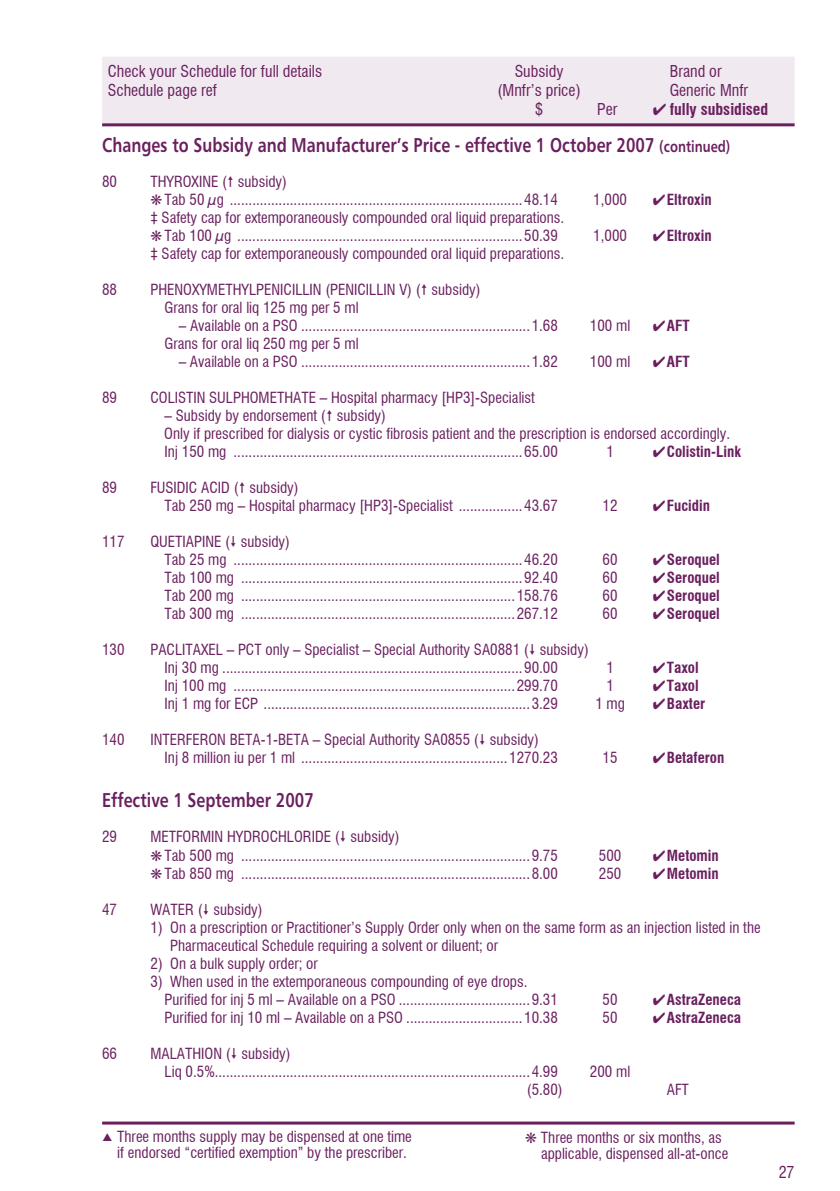
<style>
.page{position:relative;width:840px;height:1191px;background:#fff}
.page>*{position:absolute;margin:0;border:0;box-sizing:border-box;transform-origin:0 0}
.t1{font:20px "Humanist 777 Bold BT";color:#6a205f;scale:.8 1}
.t2{font:condensed 16px "Swiss 721 BT";color:#6a205f}
.t3{font:700 condensed 16px "Swiss 721 BT";color:#6a205f}
.t4{font:condensed 15px/18px "Swiss 721 BT";color:#6a205f}
.t5{font:700 condensed 15px "Swiss 721 BT";color:#6a205f}
.s1{font-size:16px}
</style>
<div class="page">
<hr style="left:102px;top:1121px;width:692px;height:3px;background:#6a205f">
<div style="left:103px;top:58px;width:690px;height:65px;background:#f0e9ef"></div>
<div style="left:102px;top:57px;width:692px;height:67px;border:2px solid #f0e9ef"></div>
<hr style="left:102px;top:123px;width:692px;height:3px;background:#6a205f">
<p class="t2" style="left:108px;top:61px;width:216px">Check your Schedule for full details</p>
<p class="t2" style="left:514px;top:61px;width:50px">Subsidy</p>
<p class="t2" style="left:669px;top:61px;width:53px">Brand or</p>
<p class="t2" style="left:108px;top:80px;width:111px">Schedule page ref</p>
<p class="t2" style="left:497px;top:80px;width:85px">(Mnfr’s price)</p>
<p class="t2" style="left:669px;top:80px;width:80px">Generic Mnfr</p>
<p class="t2" style="left:535px;top:100px;width:9px">$</p>
<p class="t2" style="left:597px;top:100px;width:22px">Per</p>
<p class="t3" style="left:652px;top:100px;width:117px">✔ fully subsidised</p>
<h1 class="t1" style="left:102px;top:133px;width:786px">Changes to Subsidy and Manufacturer’s Price - effective 1 October 2007 <span class="s1">(continued)</span></h1>
<p class="t4" style="left:102px;top:173px;width:16px">80</p>
<p class="t4" style="left:150px;top:173px;width:408px">THYROXINE (➔ subsidy)<br>❋ Tab 50 μg ..............................................................................48.14</p>
<p class="t4" style="left:593px;top:191px;width:35px">1,000</p>
<p class="t5" style="left:652px;top:191px;width:61px">✔Eltroxin</p>
<p class="t4" style="left:150px;top:209px;width:415px">‡ Safety cap for extemporaneously compounded oral liquid preparations. ❋ Tab 100 μg ............................................................................50.39</p>
<p class="t4" style="left:150px;top:245px;width:415px">‡ Safety cap for extemporaneously compounded oral liquid preparations.</p>
<p class="t4" style="left:593px;top:227px;width:35px">1,000</p>
<p class="t5" style="left:652px;top:227px;width:61px">✔Eltroxin</p>
<p class="t4" style="left:102px;top:281px;width:6px">88</p>
<p class="t4" style="left:164px;top:281px;width:317px;text-indent:-14px">PHENOXYMETHYLPENICILLIN (PENICILLIN V) (➔ subsidy)<br>Grans for oral liq 125 mg per 5 ml</p>
<p class="t4" style="left:179px;top:317px;width:376px">– Available on a PSO .............................................................1.68</p>
<p class="t4" style="left:589px;top:317px;width:42px">100 ml</p>
<p class="t5" style="left:652px;top:317px;width:38px">✔AFT</p>
<p class="t4" style="left:164px;top:335px;width:195px">Grans for oral liq 250 mg per 5 ml</p>
<p class="t4" style="left:179px;top:353px;width:370px">– Available on a PSO .............................................................1.82</p>
<p class="t4" style="left:589px;top:353px;width:42px">100 ml</p>
<p class="t5" style="left:652px;top:353px;width:38px">✔AFT</p>
<p class="t4" style="left:102px;top:389px;width:16px">89</p>
<p class="t4" style="left:150px;top:389px;width:386px">COLISTIN SULPHOMETHATE – Hospital pharmacy [HP3]-Specialist</p>
<p class="t4" style="left:164px;top:407px;width:567px">– Subsidy by endorsement (➔ subsidy)<br>Only if prescribed for dialysis or cystic fibrosis patient and the prescription is endorsed accordingly.<br>Inj 150 mg .............................................................................65.00</p>
<p class="t4" style="left:606px;top:443px;width:9px">1</p>
<p class="t5" style="left:652px;top:443px;width:90px">✔Colistin-Link</p>
<p class="t4" style="left:102px;top:479px;width:16px">89</p>
<p class="t4" style="left:164px;top:479px;width:390px;text-indent:-14px">FUSIDIC ACID (➔ subsidy)<br>Tab 250 mg – Hospital pharmacy [HP3]-Specialist .................43.67</p>
<p class="t4" style="left:102px;top:533px;width:20px">117</p>
<p class="t4" style="left:164px;top:533px;width:394px;text-indent:-14px">QUETIAPINE ( subsidy)<br>Tab 25 mg .............................................................................46.20</p>
<p class="t4" style="left:602px;top:497px;width:12px">12</p>
<p class="t5" style="left:652px;top:497px;width:59px">✔Fucidin</p>
<p class="t4" style="left:602px;top:551px;width:16px">60</p>
<p class="t5" style="left:652px;top:551px;width:69px">✔Seroquel</p>
<p class="t4" style="left:164px;top:569px;width:394px">Tab 100 mg ...........................................................................92.40</p>
<p class="t4" style="left:602px;top:569px;width:16px">60</p>
<p class="t5" style="left:652px;top:569px;width:69px">✔Seroquel</p>
<p class="t4" style="left:164px;top:587px;width:394px">Tab 200 mg .........................................................................158.76</p>
<p class="t4" style="left:602px;top:587px;width:16px">60</p>
<p class="t5" style="left:652px;top:587px;width:69px">✔Seroquel</p>
<p class="t4" style="left:164px;top:605px;width:390px">Tab 300 mg .........................................................................267.12</p>
<p class="t4" style="left:602px;top:605px;width:16px">60</p>
<p class="t5" style="left:652px;top:605px;width:69px">✔Seroquel</p>
<p class="t4" style="left:102px;top:641px;width:24px">130</p>
<p class="t4" style="left:164px;top:641px;width:425px;text-indent:-14px">PACLITAXEL – PCT only – Specialist – Special Authority SA088 1 ( subsidy)<br>Inj 30 mg ................................................................................90.00</p>
<p class="t4" style="left:606px;top:659px;width:9px">1</p>
<p class="t5" style="left:652px;top:659px;width:48px">✔Taxol</p>
<p class="t4" style="left:164px;top:677px;width:394px">Inj 100 mg ...........................................................................299.70</p>
<p class="t4" style="left:606px;top:677px;width:9px">1</p>
<p class="t5" style="left:652px;top:677px;width:48px">✔Taxol</p>
<p class="t4" style="left:164px;top:695px;width:394px">Inj 1 mg for ECP .......................................................................3.29</p>
<p class="t4" style="left:595px;top:695px;width:31px">1 mg</p>
<p class="t5" style="left:652px;top:695px;width:54px">✔Baxter</p>
<p class="t4" style="left:102px;top:731px;width:24px">140</p>
<p class="t4" style="left:164px;top:731px;width:384px;text-indent:-14px">INTERFERON BETA-1-BETA – Special Authority SA0855 ( subsidy)<br>Inj 8 million iu per 1 ml .......................................................1270.23</p>
<p class="t4" style="left:602px;top:749px;width:16px">15</p>
<p class="t5" style="left:652px;top:749px;width:73px">✔Betaferon</p>
<h1 class="t1" style="left:102px;top:788px;width:266px">Effective 1 September 2007</h1>
<p class="t4" style="left:102px;top:828px;width:16px">29</p>
<p class="t4" style="left:150px;top:828px;width:408px">METFORMIN HYDROCHLORIDE ( subsidy)<br>❋ Tab 500 mg .............................................................................9.75</p>
<p class="t4" style="left:598px;top:846px;width:24px">500</p>
<p class="t5" style="left:652px;top:846px;width:68px">✔Metomin</p>
<p class="t4" style="left:150px;top:864px;width:432px">❋ Tab 850 mg .............................................................................8.00 2</p>
<p class="t4" style="left:606px;top:864px;width:16px">50</p>
<p class="t5" style="left:652px;top:864px;width:68px">✔Metomin</p>
<p class="t4" style="left:102px;top:900px;width:12px">47</p>
<p class="t4" style="left:150px;top:900px;width:114px">WATER ( subsidy)</p>
<p class="t4" style="left:170px;top:918px;width:591px;text-indent:-20px">1) On a prescription or Practitioner’s Supply Order only when on the same form as an injection listed in the<br>Pharmaceutical Schedule requiring a solvent or diluent; or</p>
<p class="t4" style="left:150px;top:954px;width:169px">2) On a bulk supply order; or</p>
<p class="t4" style="left:164px;top:972px;width:394px;text-indent:-14px">3) When used in the extemporaneous compounding of eye drops.<br>Purified for inj 5 ml – Available on a PSO ...................................9.31</p>
<p class="t4" style="left:602px;top:990px;width:16px">50</p>
<p class="t5" style="left:652px;top:990px;width:90px">✔AstraZeneca</p>
<p class="t4" style="left:164px;top:1008px;width:384px">Purified for inj 10 ml – Available on a PSO ...............................10.38</p>
<p class="t4" style="left:602px;top:1008px;width:16px">50</p>
<p class="t5" style="left:652px;top:1008px;width:90px">✔AstraZeneca</p>
<p class="t4" style="left:102px;top:1044px;width:16px">66</p>
<p class="t4" style="left:164px;top:1044px;width:414px;text-indent:-14px">MALATHION ( subsidy)<br>Liq 0.5%....................................................................................4.99 2</p>
<p class="t4" style="left:597px;top:1062px;width:34px">00 ml</p>
<p class="t4" style="left:526px;top:1080px;width:37px">(5.80)</p>
<p class="t4" style="left:666px;top:1080px;width:24px">AFT</p>
<p class="t4" style="left:117px;top:1128px;width:296px;line-height:16px">Three months supply may be dispensed at one time if endorsed “certified exemption” by the prescriber.</p>
<p class="t4" style="left:540px;top:1130px;width:189px;line-height:16px;text-indent:-16px">❋ Three months or six months, as applicable, dispensed all-at-once</p>
<p class="t2" style="left:778px;top:1162px;width:9px">27</p>
</div>
